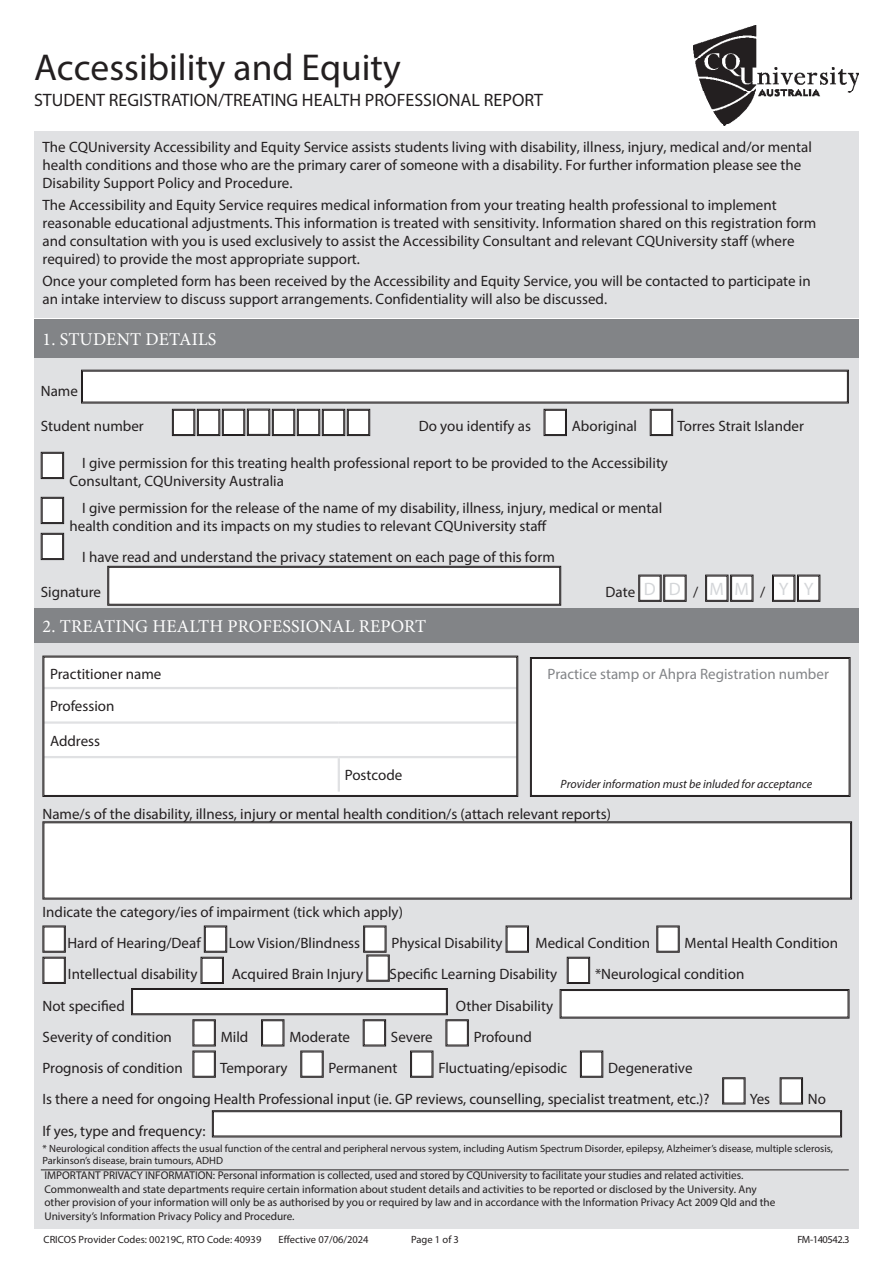
<style>
.page{position:relative;width:893px;height:1263px;background:#fff}
.page>*{position:absolute;margin:0;border:0;box-sizing:border-box;transform-origin:0 0}
.t1{font:37.5px "Myriad Pro";color:#231f20}
.t2{font:18px "Myriad Pro";color:#231f20}
.H2_REV{font:18px "Minion Pro";letter-spacing:.01em;color:#fff}
.t3{font:18px "Myriad Pro";color:#d4d6d9}
.Body-form{font:15px/18px "Myriad Pro";color:#231f20}
.Body{font:15px/18px "Myriad Pro";color:#231f20}
.t4{font:15px "Myriad Pro";color:#828487}
.t5{font:italic 12px "Myriad Pro";color:#231f20}
.Body-2{font:11.25px/13.5px "Myriad Pro";color:#231f20}
.Body-form-2{font:10.5px/12px "Myriad Pro";color:#231f20}
.Body-form-3{font:10.5px "Myriad Pro";letter-spacing:-.045em;color:#231f20}
</style>
<div class="page">
<div style="left:34px;top:339px;width:825px;height:303px;background:#e0e1e3"></div>
<div style="left:34px;top:132px;width:825px;height:186px;background:#e0e1e3"></div>
<div style="left:34px;top:640px;width:825px;height:589px;background:#e0e1e3"></div>
<img style="left:693px;top:26px;width:166px;height:100px">
<svg style="left:40px;top:452px;width:24px;height:27px"></svg>
<div style="left:42px;top:453px;width:21px;height:25px;border:1px solid #231f20"></div>
<svg style="left:40px;top:497px;width:24px;height:27px"></svg>
<div style="left:42px;top:498px;width:21px;height:25px;border:1px solid #231f20"></div>
<svg style="left:40px;top:533px;width:24px;height:27px"></svg>
<div style="left:42px;top:534px;width:21px;height:25px;border:1px solid #231f20"></div>
<svg style="left:107px;top:565px;width:454px;height:41px;background:#ededed"></svg>
<div style="left:109px;top:567px;width:451px;height:37px;border:1px solid #231f20"></div>
<svg style="left:638px;top:574px;width:49px;height:28px"></svg>
<svg style="left:705px;top:574px;width:49px;height:28px"></svg>
<div style="left:731px;top:576px;width:21px;height:24px;border:1px solid #231f20"></div>
<svg style="left:772px;top:574px;width:49px;height:28px"></svg>
<div style="left:798px;top:576px;width:21px;height:24px;border:1px solid #231f20"></div>
<svg style="left:42px;top:655px;width:476px;height:142px;background:#f6f6f6"></svg>
<div style="left:530px;top:657px;width:321px;height:140px;background:#fff"></div>
<div style="left:531px;top:658px;width:318px;height:137px;border:1px solid #231f20"></div>
<svg style="left:42px;top:821px;width:810px;height:79px;background:#f2f2f2"></svg>
<svg style="left:131px;top:925px;width:719px;height:213px"></svg>
<div style="left:213px;top:1111px;width:628px;height:25px;border:1px solid #231f20"></div>
<div style="left:34px;top:319px;width:825px;height:38px;background:#828487"></div>
<div style="left:34px;top:608px;width:825px;height:34px;background:#828487"></div>
<hr style="left:41px;top:1169px;width:808px;height:1px;background:#231f20">
<svg style="left:42px;top:925px;width:24px;height:59px"></svg>
<svg style="left:81px;top:369px;width:768px;height:67px"></svg>
<div style="left:223px;top:410px;width:21px;height:25px;border:1px solid #231f20"></div>
<p class="t1" style="left:34px;top:45px;width:368px">Accessibility and Equity</p>
<p class="t2" style="left:34px;top:89px;width:511px">STUDENT REGISTRATION/TREATING HEALTH PROFESSIONAL REPORT</p>
<p class="Body" style="left:43px;top:137px;width:771px">The CQUniversity Accessibility and Equity Service assists students living with disability, illness, injury, medical and/or mental health conditions and those who are the primary carer of someone with a disability. For further information please see the<br>Disability Support Policy and Procedure.</p>
<p class="Body" style="left:43px;top:196px;width:775px">The Accessibility and Equity Service requires medical information from your treating health professional to implement reasonable educational adjustments. This information is treated with sensitivity. Information shared on this registration form and consultation with you is used exclusively to assist the Accessibility Consultant and relevant CQUniversity staff (where required) to provide the most appropriate support.</p>
<p class="Body" style="left:43px;top:272px;width:770px">Once your completed form has been received by the Accessibility and Equity Service, you will be contacted to participate in an intake interview to discuss support arrangements. Confidentiality will also be discussed.</p>
<p class="H2_REV" style="left:43px;top:327px;width:175px">1. STUDENT DETAILS</p>
<p class="Body-form" style="left:41px;top:382px;width:39px">Name</p>
<p class="Body-form" style="left:41px;top:417px;width:105px">Student number</p>
<p class="Body-form" style="left:419px;top:417px;width:114px">Do you identify as</p>
<p class="Body-form" style="left:572px;top:417px;width:67px">Aboriginal</p>
<p class="Body-form" style="left:677px;top:417px;width:128px">Torres Strait Islander</p>
<p class="Body-form" style="left:70px;top:453px;width:600px;text-indent:13px">I give permission for this treating health professional report to be provided to the Accessibility<br>Consultant, CQUniversity Australia</p>
<p class="Body-form" style="left:70px;top:498px;width:594px;text-indent:13px">I give permission for the release of the name of my disability, illness, injury, medical or mental health condition and its impacts on my studies to relevant CQUniversity staff</p>
<p class="Body-form" style="left:82px;top:548px;width:474px">I have read and understand the privacy statement on each page of this form</p>
<p class="Body-form" style="left:41px;top:583px;width:62px">Signature</p>
<p class="Body-form" style="left:606px;top:583px;width:31px">Date</p>
<p class="t3" style="left:644px;top:578px;width:13px">D</p>
<p class="t3" style="left:669px;top:578px;width:13px">D</p>
<p class="Body-form" style="left:693px;top:583px;width:7px">/</p>
<p class="t3" style="left:710px;top:578px;width:16px">M</p>
<p class="t3" style="left:735px;top:578px;width:16px">M</p>
<p class="Body-form" style="left:760px;top:583px;width:7px">/</p>
<p class="t3" style="left:779px;top:578px;width:11px">Y</p>
<p class="t3" style="left:804px;top:578px;width:11px">Y</p>
<p class="H2_REV" style="left:43px;top:614px;width:385px">2. TREATING HEALTH PROFESSIONAL REPORT</p>
<p class="Body-form" style="left:50px;top:664px;width:113px">Practitioner name</p>
<p class="Body-form" style="left:50px;top:697px;width:66px">Profession</p>
<p class="Body-form" style="left:50px;top:732px;width:52px">Address</p>
<p class="Body-form" style="left:345px;top:766px;width:59px">Postcode</p>
<p class="t4" style="left:547px;top:664px;width:283px">Practice stamp or Ahpra Registration number</p>
<p class="t5" style="left:561px;top:776px;width:253px">Provider information must be inluded for acceptance</p>
<p class="Body-form" style="left:43px;top:804px;width:570px">Name/s of the disability, illness, injury or mental health condition/s (attach relevant reports)</p>
<p class="Body-form" style="left:43px;top:902px;width:362px">Indicate the category/ies of impairment (tick which apply)</p>
<p class="Body-form" style="left:68px;top:934px;width:135px">Hard of Hearing/Deaf</p>
<p class="Body-form" style="left:229px;top:934px;width:133px">Low Vision/Blindness</p>
<p class="Body-form" style="left:391px;top:934px;width:113px">Physical Disability</p>
<p class="Body-form" style="left:536px;top:934px;width:116px">Medical Condition</p>
<p class="Body-form" style="left:685px;top:934px;width:155px">Mental Health Condition</p>
<p class="Body-form" style="left:68px;top:965px;width:131px">Intellectual disability</p>
<p class="Body-form" style="left:232px;top:965px;width:133px">Acquired Brain Injury</p>
<p class="Body-form" style="left:390px;top:965px;width:169px">Specific Learning Disability</p>
<p class="Body-form" style="left:595px;top:965px;width:151px">*Neurological condition</p>
<p class="Body-form" style="left:43px;top:996px;width:84px">Not specified</p>
<p class="Body-form" style="left:456px;top:996px;width:99px">Other Disability</p>
<p class="Body-form" style="left:43px;top:1027px;width:131px">Severity of condition</p>
<p class="Body-form" style="left:221px;top:1027px;width:29px">Mild</p>
<p class="Body-form" style="left:289px;top:1027px;width:62px">Moderate</p>
<p class="Body-form" style="left:391px;top:1027px;width:43px">Severe</p>
<p class="Body-form" style="left:474px;top:1027px;width:60px">Profound</p>
<p class="Body-form" style="left:43px;top:1059px;width:142px">Prognosis of condition</p>
<p class="Body-form" style="left:220px;top:1059px;width:69px">Temporary</p>
<p class="Body-form" style="left:329px;top:1059px;width:70px">Permanent</p>
<p class="Body-form" style="left:438px;top:1059px;width:130px">Fluctuating/episodic</p>
<p class="Body-form" style="left:608px;top:1059px;width:86px">Degenerative</p>
<p class="Body-form" style="left:43px;top:1090px;width:668px">Is there a need for ongoing Health Professional input (ie. GP reviews, counselling, specialist treatment, etc.)?</p>
<p class="Body-form" style="left:750px;top:1090px;width:22px">Yes</p>
<p class="Body-form" style="left:808px;top:1090px;width:20px">No</p>
<p class="Body-form" style="left:43px;top:1121px;width:165px">If yes, type and frequency:</p>
<p class="Body-form-2" style="left:43px;top:1142px;width:792px">* Neurological condition affects the usual function of the central and peripheral nervous system, including Autism Spectrum Disorder, epilepsy, Alzheimer’s disease, multiple sclerosis,<br>Parkinson’s disease, brain tumours, ADHD</p>
<p class="Body-2" style="left:44px;top:1169px;width:700px">IMPORTANT PRIVACY INFORMATION: Personal information is collected, used and stored by CQUniversity to facilitate your studies and related activities.</p>
<p class="Body-2" style="left:44px;top:1182px;width:732px">Commonwealth and state departments require certain information about student details and activities to be reported or disclosed by the University. Any other provision of your information will only be as authorised by you or required by law and in accordance with the Information Privacy Act 2009 Qld and the<br>University’s Information Privacy Policy and Procedure.</p>
<p class="Body-form-2" style="left:411px;top:1233px;width:49px">Page 1 of 3</p>
<p class="Body-form-3" style="left:797px;top:1233px;width:53px">FM-140542.3</p>
</div>
